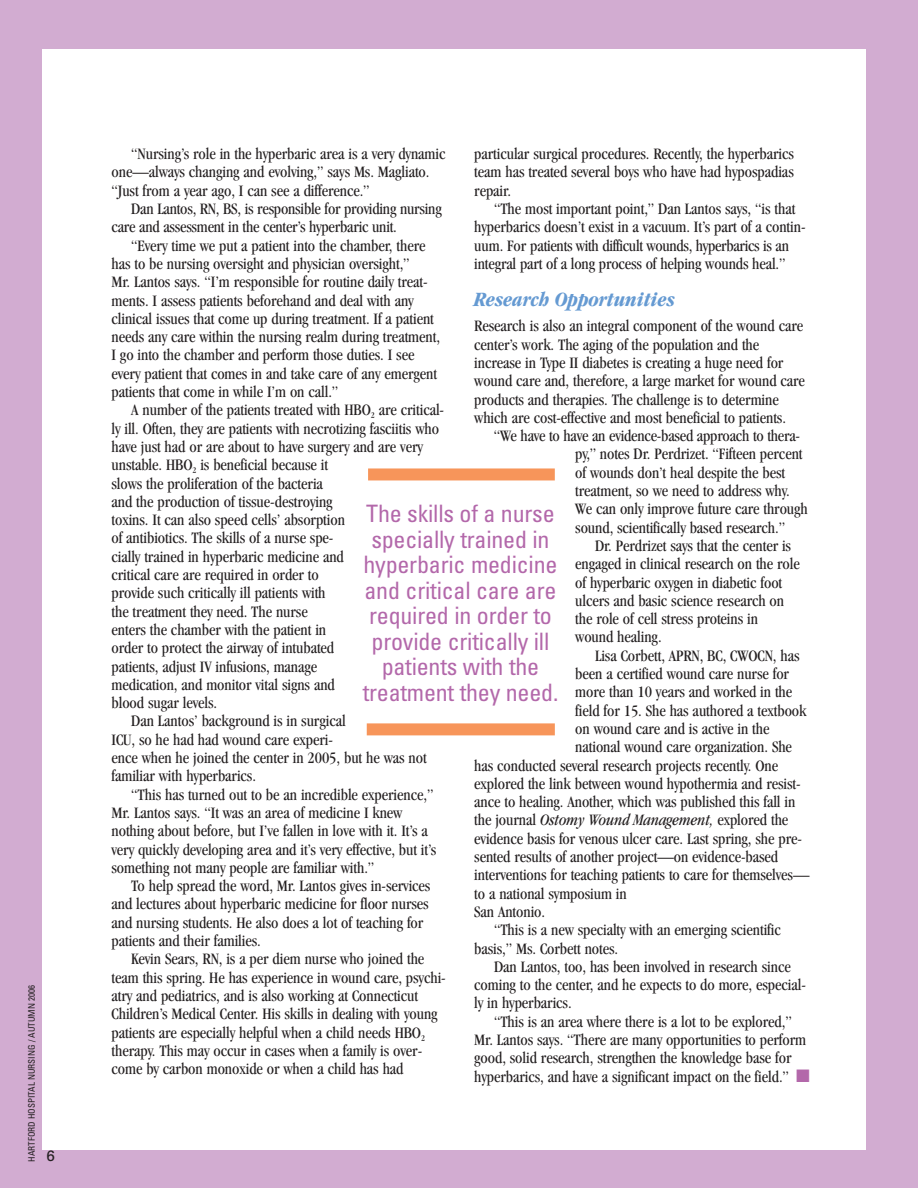
<style>
.page{position:relative;width:918px;height:1188px;background:#d2acd1}
.page>*{position:absolute;margin:0;border:0;box-sizing:border-box;transform-origin:0 0}
.t1{font:condensed 24px/25.5px "Univers";letter-spacing:-.01em;color:#b368aa;text-align:center}
.t2{font:italic 700 condensed 21px "Garamond";letter-spacing:-.005em;color:#659ad2}
.t3{font:condensed 16.5px/18.3px "Garamond";letter-spacing:-.005em;color:#231f20}
.t4{font:italic condensed 16.5px "Garamond";letter-spacing:-.005em;color:#231f20}
.t5{font:15px "Univers";color:#231f20}
.t6{font:condensed 9px "Univers";color:#231f20}
.s1{font-style:normal}
.s2{color:#b368aa}
</style>
<div class="page">
<div style="left:43px;top:50px;width:823px;height:1100px;background:#fff"></div>
<div style="left:368px;top:468px;width:187px;height:12px;background:#f7955a"></div>
<div style="left:367px;top:723px;width:188px;height:12px;background:#f7955a"></div>
<p class="t6" style="left:28px;top:1162px;width:178px;rotate:-90deg">HARTFORD HOSPITAL NURSING / AUTUMN 2006</p>
<p class="t5" style="left:46px;top:1150px;width:10px">6</p>
<p class="t3" style="left:112px;top:146px;width:336px;text-indent:20px">“Nursing’s role in the hyperbaric area is a very dynamic one—always changing and evolving,” says Ms. Magliato. “Just from a year ago, I can see a difference.”</p>
<p class="t3" style="left:112px;top:201px;width:332px;text-indent:20px">Dan Lantos, RN, BS, is responsible for providing nursing care and assessment in the center’s hyperbaric unit.</p>
<p class="t3" style="left:112px;top:238px;width:330px;text-indent:20px">“Every time we put a patient into the chamber, there has to be nursing oversight and physician oversight,”<br>Mr. Lantos says. “I’m responsible for routine daily treat&shy;ments. I assess patients beforehand and deal with any clinical issues that come up during treatment. If a patient needs any care within the nursing realm during treatment, I go into the chamber and perform those duties. I see every patient that comes in and take care of any emergent patients that come in while I’m on call.”</p>
<p class="t3" style="left:131px;top:402px;width:314px">A number of the patients treated with HBO<sub>2</sub> are critical-</p>
<p class="t3" style="left:112px;top:421px;width:329px">ly ill. Often, they are patients with necrotizing fasciitis who</p>
<p class="t3" style="left:112px;top:439px;width:313px">have just had or are about to have surgery and are very</p>
<p class="t3" style="left:112px;top:457px;width:218px">unstable. HBO<sub>2</sub> is beneficial because it</p>
<p class="t3" style="left:112px;top:476px;width:213px">slows the proliferation of the bacteria</p>
<p class="t3" style="left:112px;top:494px;width:223px">and the production of tissue-destroying</p>
<p class="t3" style="left:112px;top:512px;width:235px">toxins. It can also speed cells’ absorption</p>
<p class="t3" style="left:112px;top:530px;width:224px">of antibiotics. The skills of a nurse spe-</p>
<p class="t3" style="left:112px;top:549px;width:234px">cially trained in hyperbaric medicine and</p>
<p class="t3" style="left:112px;top:567px;width:209px">critical care are required in order to</p>
<p class="t3" style="left:112px;top:585px;width:216px">provide such critically ill patients with</p>
<p class="t3" style="left:112px;top:604px;width:198px">the treatment they need. The nurse</p>
<p class="t3" style="left:112px;top:622px;width:216px">enters the chamber with the patient in</p>
<p class="t3" style="left:112px;top:640px;width:224px">order to protect the airway of intubated</p>
<p class="t3" style="left:112px;top:659px;width:207px">patients, adjust IV infusions, manage</p>
<p class="t3" style="left:112px;top:677px;width:225px">medication, and monitor vital signs and</p>
<p class="t3" style="left:112px;top:695px;width:107px">blood sugar levels.</p>
<p class="t3" style="left:131px;top:713px;width:216px">Dan Lantos’ background is in surgical</p>
<p class="t3" style="left:112px;top:732px;width:223px">ICU, so he had had wound care experi-</p>
<p class="t3" style="left:112px;top:750px;width:317px">ence when he joined the center in 2005, but he was not</p>
<p class="t3" style="left:112px;top:768px;width:146px">familiar with hyperbarics.</p>
<p class="t3" style="left:131px;top:787px;width:304px">“This has turned out to be an incredible experience,”</p>
<p class="t3" style="left:112px;top:805px;width:292px">Mr. Lantos says. “It was an area of medicine I knew</p>
<p class="t3" style="left:112px;top:823px;width:318px">nothing about before, but I’ve fallen in love with it. It’s a</p>
<p class="t3" style="left:112px;top:842px;width:326px">very quickly developing area and it’s very effective, but it’s</p>
<p class="t3" style="left:112px;top:860px;width:264px">something not many people are familiar with.”</p>
<p class="t3" style="left:131px;top:878px;width:301px">To help spread the word, Mr. Lantos gives in-services</p>
<p class="t3" style="left:112px;top:896px;width:319px">and lectures about hyperbaric medicine for floor nurses</p>
<p class="t3" style="left:112px;top:915px;width:313px">and nursing students. He also does a lot of teaching for</p>
<p class="t3" style="left:112px;top:933px;width:151px">patients and their families.</p>
<p class="t3" style="left:131px;top:951px;width:295px">Kevin Sears, RN, is a per diem nurse who joined the</p>
<p class="t3" style="left:112px;top:970px;width:336px">team this spring. He has experience in wound care, psychi-</p>
<p class="t3" style="left:112px;top:988px;width:308px">atry and pediatrics, and is also working at Connecticut</p>
<p class="t3" style="left:112px;top:1006px;width:328px">Children’s Medical Center. His skills in dealing with young</p>
<p class="t3" style="left:112px;top:1025px;width:315px">patients are especially helpful when a child needs HBO<sub>2</sub></p>
<p class="t3" style="left:112px;top:1043px;width:312px">therapy. This may occur in cases when a family is over-</p>
<p class="t3" style="left:112px;top:1061px;width:294px">come by carbon monoxide or when a child has had</p>
<p class="t3" style="left:474px;top:146px;width:321px;text-align:justify">particular surgical procedures. Recently, the hyperbarics team has treated several boys who have had hypospadias repair.</p>
<p class="t3" style="left:474px;top:201px;width:333px;text-indent:20px">“The most important point,” Dan Lantos says, “is that hyperbarics doesn’t exist in a vacuum. It’s part of a contin&shy;uum. For patients with difficult wounds, hyperbarics is an integral part of a long process of helping wounds heal.”</p>
<p class="t2" style="left:474px;top:291px;width:202px">Research Opportunities</p>
<p class="t3" style="left:474px;top:318px;width:332px">Research is also an integral component of the wound care center’s work. The aging of the population and the increase in Type II diabetes is creating a huge need for wound care and, therefore, a large market for wound care products and therapies. The challenge is to determine which are cost-effective and most beneficial to patients.</p>
<p class="t3" style="left:575px;top:428px;width:234px;text-indent:-81px">“We have to have an evidence-based approach to thera&shy;py,” notes Dr. Perdrizet. “Fifteen percent of wounds don’t heal despite the best treatment, so we need to address why.<br>We can only improve future care through sound, scientifically based research.”</p>
<p class="t3" style="left:575px;top:538px;width:226px;text-indent:20px">Dr. Perdrizet says that the center is engaged in clinical research on the role of hyperbaric oxygen in diabetic foot ulcers and basic science research on the role of cell stress proteins in wound healing.</p>
<p class="t3" style="left:595px;top:648px;width:206px">Lisa Corbett, APRN, BC, CWOCN, has</p>
<p class="t3" style="left:575px;top:666px;width:215px">been a certified wound care nurse for</p>
<p class="t3" style="left:575px;top:684px;width:219px">more than 10 years and worked in the</p>
<p class="t3" style="left:575px;top:703px;width:233px">field for 15. She has authored a textbook</p>
<p class="t3" style="left:575px;top:721px;width:196px">on wound care and is active in the</p>
<p class="t3" style="left:575px;top:739px;width:218px">national wound care organization. She</p>
<p class="t3" style="left:474px;top:758px;width:305px">has conducted several research projects recently. One</p>
<p class="t3" style="left:474px;top:776px;width:328px">explored the link between wound hypothermia and resist-</p>
<p class="t3" style="left:474px;top:794px;width:323px">ance to healing. Another, which was published this fall in</p>
<p class="t4" style="left:474px;top:814px;width:316px"><span class="s1">the journal</span> Ostomy Wound Management, <span class="s1">explored the</span></p>
<p class="t3" style="left:474px;top:831px;width:329px">evidence basis for venous ulcer care. Last spring, she pre-</p>
<p class="t3" style="left:474px;top:849px;width:306px">sented results of another project—on evidence-based</p>
<p class="t3" style="left:474px;top:867px;width:337px">interventions for teaching patients to care for themselves—</p>
<p class="t3" style="left:474px;top:886px;width:154px">to a national symposium in</p>
<p class="t3" style="left:474px;top:904px;width:72px">San Antonio.</p>
<p class="t3" style="left:494px;top:922px;width:288px">“This is a new specialty with an emerging scientific</p>
<p class="t3" style="left:474px;top:941px;width:145px">basis,” Ms. Corbett notes.</p>
<p class="t3" style="left:494px;top:959px;width:298px">Dan Lantos, too, has been involved in research since</p>
<p class="t3" style="left:474px;top:977px;width:333px">coming to the center, and he expects to do more, especial-</p>
<p class="t3" style="left:474px;top:995px;width:99px">ly in hyperbarics.</p>
<p class="t3" style="left:494px;top:1014px;width:299px">“This is an area where there is a lot to be explored,”</p>
<p class="t3" style="left:474px;top:1032px;width:333px">Mr. Lantos says. “There are many opportunities to perform</p>
<p class="t3" style="left:474px;top:1050px;width:319px">good, solid research, strengthen the knowledge base for</p>
<p class="t3" style="left:474px;top:1069px;width:337px">hyperbarics, and have a significant impact on the field.” <span class="s2">■</span></p>
<h1 class="t1" style="left:363px;top:503px;width:197px">The skills of a nurse specially trained in hyperbaric medicine and critical care are required in order to provide critically ill patients with the treatment they need.</h1>
</div>
